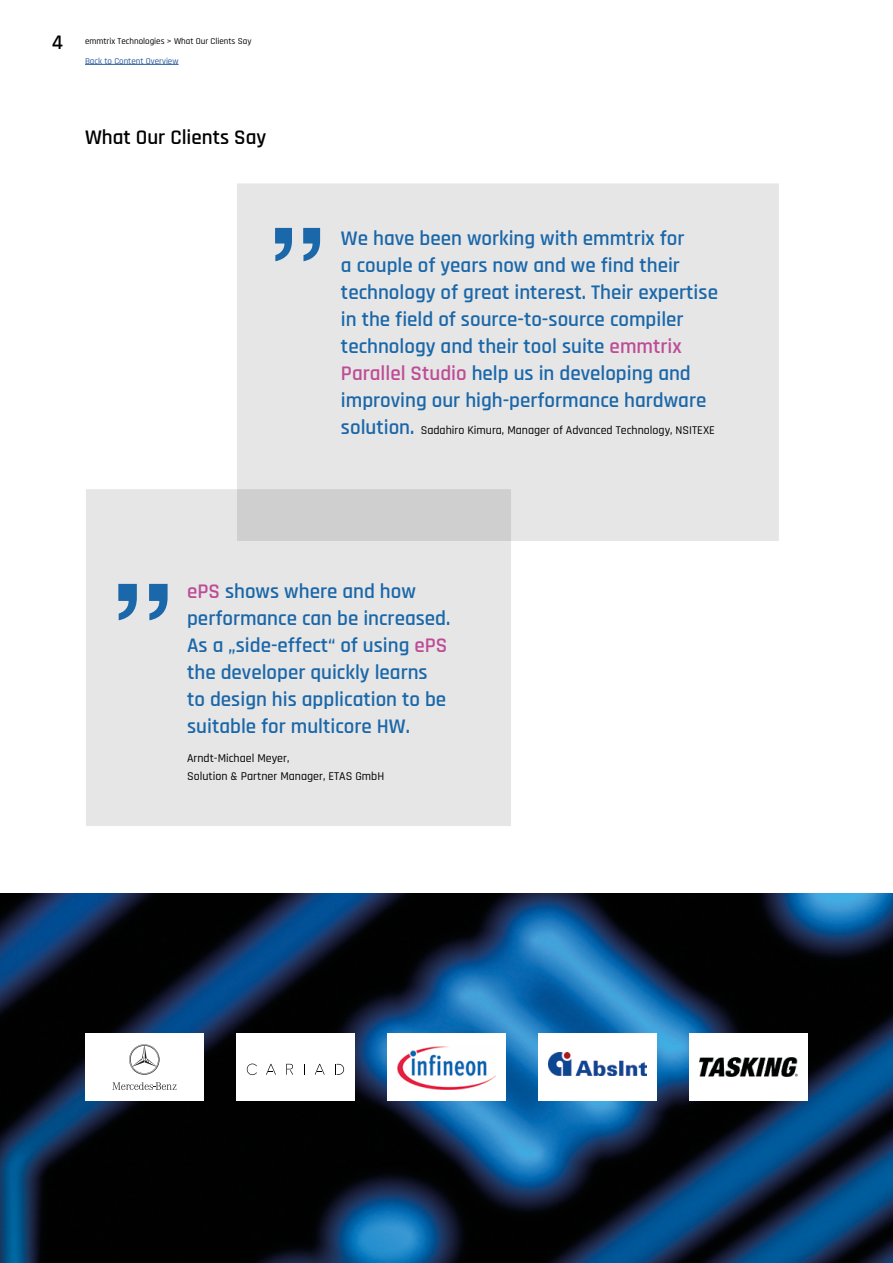
<style>
.page{position:relative;width:893px;height:1263px;background:#fff}
.page>*{position:absolute;margin:0;border:0;box-sizing:border-box;transform-origin:0 0}
.t1{font:600 21px/27px "Rajdhani";color:#1a67a9}
.t2{font:600 21px "Rajdhani";color:#000}
.t3{font:500 12px/18px "Rajdhani";color:#000}
.t4{font:500 9px "Rajdhani";color:#000}
.t5{font:500 9px "Rajdhani";color:#275b9b}
.s1{color:#bd4c96}
.s2{font-weight:600;font-size:21px;color:#1a67a9}
</style>
<div class="page">
<div style="left:85px;top:489px;width:426px;height:337px;background:#e6e6e6"></div>
<svg style="left:238px;top:185px;width:540px;height:355px;background:#e4e4e4"></svg>
<img style="left:0;top:893px;width:893px;height:370px">
<svg style="left:118px;top:584px;width:50px;height:36px"></svg>
<svg style="left:275px;top:228px;width:45px;height:33px"></svg>
<div style="left:387px;top:1033px;width:119px;height:68px;background:#fff"></div>
<div style="left:236px;top:1033px;width:119px;height:68px;background:#fff"></div>
<div style="left:538px;top:1033px;width:119px;height:68px;background:#fff"></div>
<div style="left:689px;top:1033px;width:119px;height:68px;background:#fff"></div>
<img style="left:397px;top:1047px;width:98px;height:43px">
<img style="left:549px;top:1052px;width:98px;height:24px">
<img style="left:700px;top:1057px;width:97px;height:19px">
<hr style="left:892px;top:0;width:1px;height:893px;background:#f18828">
<hr style="left:85px;top:64px;width:94px;height:1px;background:#275b9b">
<div style="left:85px;top:1033px;width:119px;height:68px;background:#fff"></div>
<svg style="left:112px;top:1082px;width:65px;height:8px"></svg>
<svg style="left:129px;top:1044px;width:31px;height:31px"></svg>
<svg style="left:335px;top:1064px;width:9px;height:11px"></svg>
<svg style="left:315px;top:1064px;width:10px;height:11px"></svg>
<svg style="left:286px;top:1064px;width:7px;height:11px"></svg>
<svg style="left:266px;top:1064px;width:10px;height:11px"></svg>
<svg style="left:247px;top:1063px;width:10px;height:12px"></svg>
<p class="t2" style="left:52px;top:30px;width:13px">4</p>
<p class="t4" style="left:85px;top:36px;width:168px">emmtrix Technologies &gt; What Our Clients Say</p>
<p class="t5" style="left:85px;top:56px;width:95px">Back to Content Overview</p>
<p class="t2" style="left:85px;top:124px;width:183px">What Our Clients Say</p>
<p class="t1" style="left:341px;top:226px;width:378px">We have been working with emmtrix for<br>a couple of years now and we find their technology of great interest. Their expertise in the field of source-to-source compiler technology and their tool suite <span class="s1">emmtrix Parallel Studio</span> help us in developing and improving our high-performance hardware</p>
<p class="t3" style="left:341px;top:422px;width:375px"><span class="s2">solution.</span> Sadahiro Kimura, Manager of Advanced Technology, NSITEXE</p>
<p class="t1" style="left:187px;top:578px;width:265px"><span class="s1">ePS</span> shows where and how performance can be increased.<br>As a „side-effect“ of using <span class="s1">ePS </span>the developer quickly learns to design his application to be suitable for multicore HW.</p>
<p class="t3" style="left:187px;top:750px;width:199px">Arndt-Michael Meyer,<br>Solution &amp; Partner Manager, ETAS GmbH</p>
</div>
